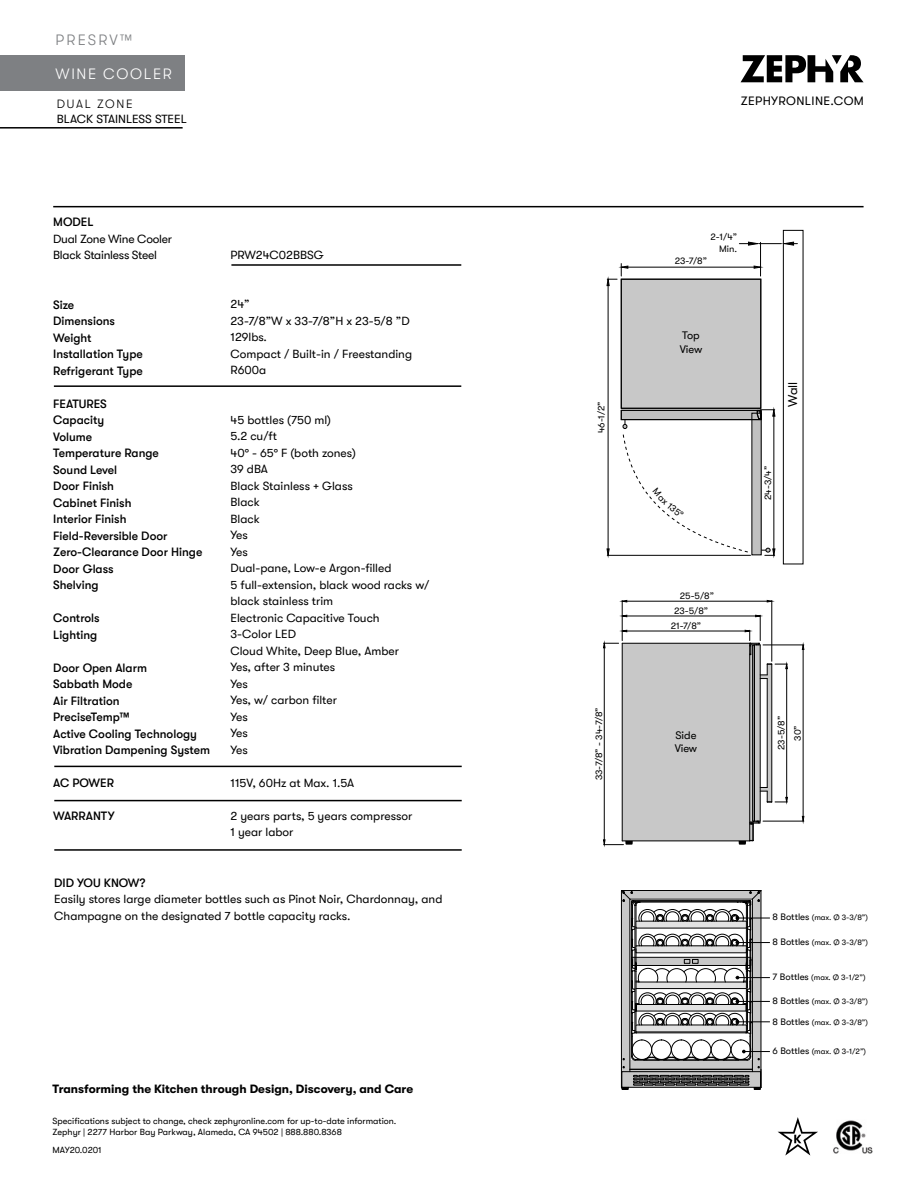
<style>
.page{position:relative;width:918px;height:1188px;background:#fff}
.page>*{position:absolute;margin:0;border:0;box-sizing:border-box;transform-origin:0 0}
.t1{font:300 15px "GT Walsheim";letter-spacing:.11em;color:#fff}
.t2{font:300 15px "GT Walsheim";letter-spacing:.15em;color:#7e8083}
.t3{font:12.9px "GT Walsheim Pro";color:#000100}
.t4{font:12.3px "GT Walsheim";letter-spacing:.03em;color:#000}
.t5{font:12px/16.5px "GT Walsheim";color:#000}
.t6{font:500 12px/16.5px "GT Walsheim";color:#000}
.t7{font:700 12px "GT Walsheim";color:#000}
.t8{font:12px/16.5px "GT Walsheim";letter-spacing:-.02em;color:#000}
.t9{font:300 12px "GT Walsheim";letter-spacing:.15em;color:#000}
.t10{font:11.1px "GT Walsheim Pro";color:#000100}
.t11{font:11.1px/13.2px "GT Walsheim Pro";letter-spacing:-.01em;color:#000}
.t12{font:9.45px "GT Walsheim Pro";color:#000100}
.t13{font:9.45px/11.4px "GT Walsheim Pro";color:#000;text-align:right}
.t14{font:9px/10.8px "GT Walsheim";color:#000}
.t15{font:7.95px "GT Walsheim Pro";color:#000}
.s1{font-size:9.45px}
</style>
<div class="page">
<svg style="left:741px;top:55px;width:123px;height:27px"></svg>
<hr style="left:53px;top:206px;width:811px;height:1px;background:#000">
<div style="left:0;top:55px;width:185px;height:36px;background:#7e8083"></div>
<hr style="left:0;top:127px;width:183px;height:2px;background:#000">
<hr style="left:231px;top:264px;width:230px;height:2px;background:#000">
<hr style="left:54px;top:766px;width:408px;height:1px;background:#000">
<hr style="left:54px;top:800px;width:408px;height:1px;background:#000">
<hr style="left:54px;top:385px;width:407px;height:2px;background:#000">
<hr style="left:54px;top:849px;width:408px;height:2px;background:#000">
<img style="left:833px;top:1120px;width:40px;height:33px">
<svg style="left:778px;top:1117px;width:40px;height:39px"></svg>
<div style="left:621px;top:279px;width:140px;height:129px;background:#c8c8c8"></div>
<div style="left:621px;top:279px;width:140px;height:130px;border:1px solid #000"></div>
<div style="left:621px;top:410px;width:140px;height:10px;border:1px solid #000"></div>
<hr style="left:628px;top:267px;width:126px;height:1px;background:#000">
<svg style="left:753px;top:265px;width:7px;height:4px"></svg>
<hr style="left:607px;top:555px;width:144px;height:1px;background:#000">
<hr style="left:608px;top:286px;width:1px;height:263px;background:#000">
<svg style="left:606px;top:548px;width:4px;height:8px"></svg>
<svg style="left:606px;top:264px;width:23px;height:22px"></svg>
<div style="left:622px;top:643px;width:131px;height:198px;background:#c8c8c8"></div>
<div style="left:753px;top:644px;width:7px;height:177px;background:#c8c8c8"></div>
<hr style="left:622px;top:840px;width:128px;height:1px;background:#000">
<hr style="left:622px;top:643px;width:1px;height:198px;background:#000">
<hr style="left:749px;top:643px;width:1px;height:198px;background:#000">
<hr style="left:752px;top:646px;width:1px;height:175px;background:#000">
<hr style="left:754px;top:645px;width:1px;height:176px;background:#000">
<hr style="left:760px;top:645px;width:1px;height:176px;background:#000">
<hr style="left:622px;top:643px;width:137px;height:1px;background:#000">
<hr style="left:627px;top:631px;width:118px;height:1px;background:#000">
<svg style="left:621px;top:630px;width:7px;height:3px"></svg>
<hr style="left:627px;top:616px;width:129px;height:1px;background:#000">
<svg style="left:621px;top:614px;width:7px;height:3px"></svg>
<svg style="left:744px;top:614px;width:17px;height:41px"></svg>
<hr style="left:772px;top:601px;width:1px;height:60px;background:#000">
<hr style="left:622px;top:601px;width:1px;height:40px;background:#000">
<hr style="left:627px;top:601px;width:140px;height:1px;background:#000">
<svg style="left:766px;top:600px;width:7px;height:3px"></svg>
<svg style="left:621px;top:600px;width:7px;height:3px"></svg>
<hr style="left:763px;top:645px;width:41px;height:1px;background:#000">
<hr style="left:763px;top:821px;width:41px;height:1px;background:#000">
<hr style="left:803px;top:649px;width:1px;height:167px;background:#000">
<svg style="left:802px;top:644px;width:3px;height:6px"></svg>
<svg style="left:802px;top:816px;width:3px;height:6px"></svg>
<hr style="left:604px;top:648px;width:1px;height:192px;background:#000">
<svg style="left:760px;top:663px;width:28px;height:140px"></svg>
<svg style="left:603px;top:839px;width:30px;height:6px"></svg>
<svg style="left:739px;top:821px;width:21px;height:24px"></svg>
<svg style="left:603px;top:642px;width:16px;height:7px"></svg>
<div style="left:783px;top:230px;width:21px;height:334px;border:1px solid #000"></div>
<hr style="left:760px;top:242px;width:1px;height:34px;background:#000">
<svg style="left:739px;top:241px;width:58px;height:5px"></svg>
<svg style="left:621px;top:890px;width:149px;height:200px"></svg>
<svg style="left:622px;top:409px;width:154px;height:147px"></svg>
<p class="t2" style="left:56px;top:32px;width:78px">PRESRV™</p>
<p class="t1" style="left:56px;top:65px;width:118px">WINE COOLER</p>
<p class="t9" style="left:57px;top:97px;width:77px">DUAL ZONE</p>
<p class="t5" style="left:57px;top:110px;width:131px">BLACK STAINLESS STEEL</p>
<p class="t6" style="left:53px;top:214px;width:42px">MODEL</p>
<p class="t8" style="left:53px;top:231px;width:120px">Dual Zone Wine Cooler<br>Black Stainless Steel</p>
<p class="t6" style="left:53px;top:296px;width:91px">Size<br>Dimensions<br>Weight<br>Installation Type<br>Refrigerant Type</p>
<p class="t6" style="left:53px;top:395px;width:151px">FEATURES<br>Capacity<br>Volume<br>Temperature Range<br>Sound Level<br>Door Finish<br>Cabinet Finish<br>Interior Finish<br>Field-Reversible Door<br>Zero-Clearance Door Hinge<br>Door Glass<br>Shelving</p>
<p class="t6" style="left:53px;top:610px;width:48px">Controls<br>Lighting</p>
<p class="t6" style="left:53px;top:659px;width:158px">Door Open Alarm<br>Sabbath Mode<br>Air Filtration<br>PreciseTemp™<br>Active Cooling Technology<br>Vibration Dampening System</p>
<p class="t6" style="left:53px;top:775px;width:62px">AC POWER</p>
<p class="t6" style="left:53px;top:808px;width:63px">WARRANTY</p>
<p class="t5" style="left:231px;top:246px;width:95px">PRW24C02BBSG</p>
<p class="t5" style="left:231px;top:296px;width:183px">24”<br>23-7/8”W x 33-7/8”H x 23-5/8 ”D<br>129lbs.<br>Compact / Built-in / Freestanding<br>R600a</p>
<p class="t5" style="left:231px;top:411px;width:201px">45 bottles (750 ml)<br>5.2 cu/ft<br>40° - 65° F (both zones)<br>39 dBA<br>Black Stainless + Glass<br>Black<br>Black<br>Yes<br>Yes<br>Dual-pane, Low-e Argon-filled<br>5 full-extension, black wood racks w/ black stainless trim<br>Electronic Capacitive Touch<br>3-Color LED<br>Cloud White, Deep Blue, Amber<br>Yes, after 3 minutes<br>Yes<br>Yes, w/ carbon filter<br>Yes<br>Yes<br>Yes</p>
<p class="t5" style="left:231px;top:774px;width:125px">115V, 60Hz at Max. 1.5A</p>
<p class="t5" style="left:231px;top:807px;width:184px">2 years parts, 5 years compressor<br>1 year labor</p>
<p class="t6" style="left:54px;top:874px;width:93px">DID YOU KNOW?</p>
<p class="t5" style="left:54px;top:891px;width:390px">Easily stores large diameter bottles such as Pinot Noir, Chardonnay, and<br>Champagne on the designated 7 bottle capacity racks.</p>
<p class="t7" style="left:53px;top:1082px;width:362px">Transforming the Kitchen through Design, Discovery, and Care</p>
<p class="t14" style="left:53px;top:1115px;width:345px">Specifications subject to change, check zephyronline.com for up-to-date information.<br>Zephyr | 2277 Harbor Bay Parkway, Alameda, CA 94502 | 888.880.8368</p>
<p class="t14" style="left:53px;top:1145px;width:51px">MAY20.0201</p>
<p class="t4" style="left:741px;top:94px;width:125px">ZEPHYRONLINE.COM</p>
<p class="t13" style="left:711px;top:231px;width:28px">2-1/4”<br>Min.</p>
<p class="t13" style="left:675px;top:255px;width:34px">23-7/8”</p>
<p class="t13" style="left:595px;top:433px;width:33px;rotate:-90deg">46-1/2”</p>
<p class="t11" style="left:680px;top:329px;width:24px">Top<br>View</p>
<p class="t12" style="left:680px;top:591px;width:36px">25-5/8”</p>
<p class="t12" style="left:674px;top:605px;width:36px">23-5/8”</p>
<p class="t12" style="left:671px;top:620px;width:32px">21-7/8”</p>
<p class="t3" style="left:786px;top:407px;width:27px;rotate:-90deg">Wall</p>
<p class="t13" style="left:762px;top:500px;width:36px;rotate:-90deg">24-3/4”</p>
<p class="t12" style="left:594px;top:780px;width:75px;rotate:-90deg">33-7/8” - 34-7/8”</p>
<p class="t12" style="left:776px;top:750px;width:36px;rotate:-90deg">23-5/8”</p>
<p class="t10" style="left:675px;top:729px;width:23px">Side</p>
<p class="t12" style="left:792px;top:741px;width:17px;rotate:-90deg">30”</p>
<p class="t10" style="left:675px;top:742px;width:24px">View</p>
<p class="t15" style="left:773px;top:913px;width:97px"><span class="s1">8 Bottles</span> (max. Ø 3-3/8”)</p>
<p class="t15" style="left:773px;top:938px;width:97px"><span class="s1">8 Bottles</span> (max. Ø 3-3/8”)</p>
<p class="t15" style="left:773px;top:973px;width:94px"><span class="s1">7 Bottles</span> (max. Ø 3-1/2”)</p>
<p class="t15" style="left:773px;top:997px;width:97px"><span class="s1">8 Bottles</span> (max. Ø 3-3/8”)</p>
<p class="t15" style="left:773px;top:1018px;width:97px"><span class="s1">8 Bottles</span> (max. Ø 3-3/8”)</p>
<p class="t15" style="left:773px;top:1047px;width:95px"><span class="s1">6 Bottles</span> (max. Ø 3-1/2”)</p>
</div>
